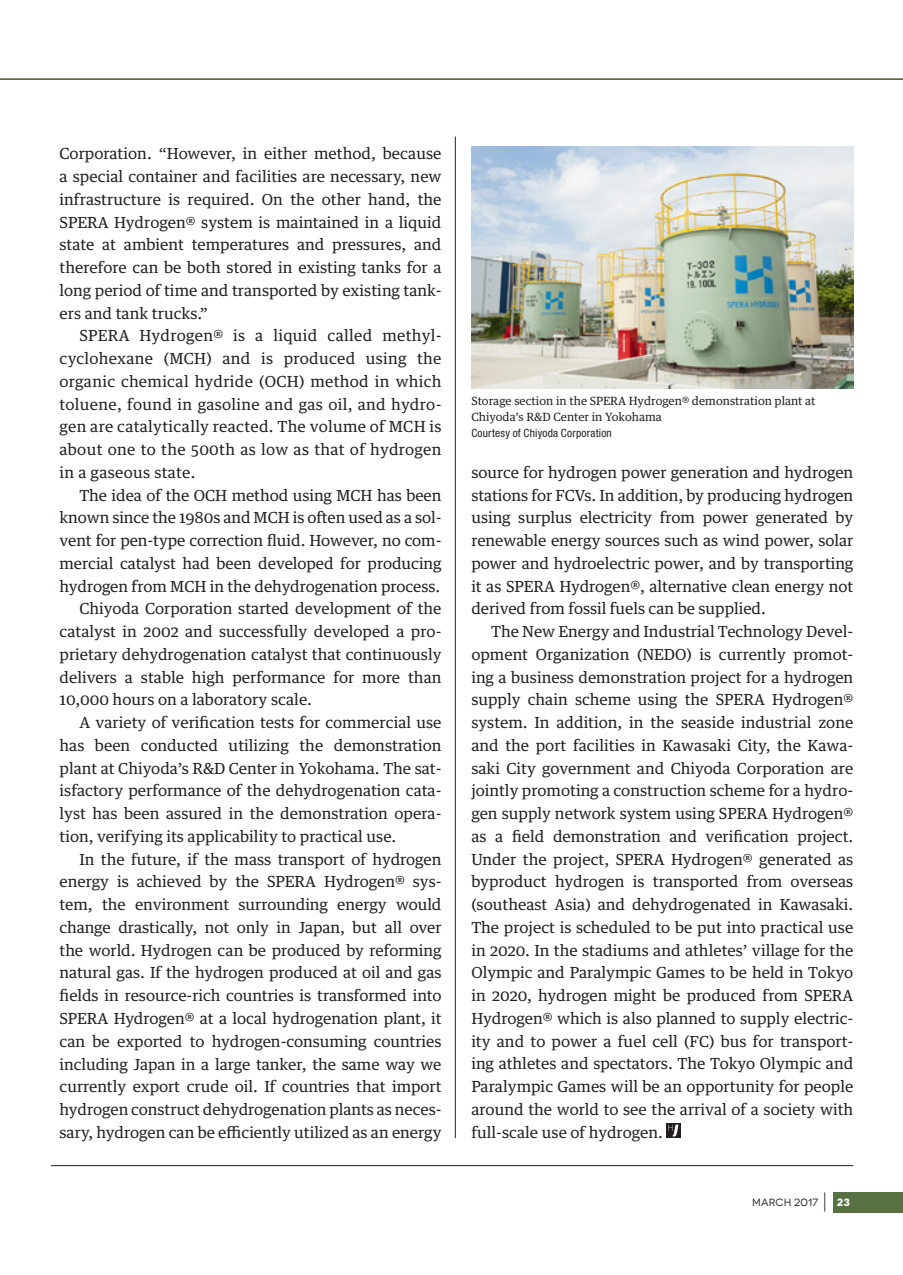
<style>
.page{position:relative;width:903px;height:1275px;background:#fff}
.page>*{position:absolute;margin:0;border:0;box-sizing:border-box;transform-origin:0 0}
.t1{font:15.4px/22.8px "Guardian Text Egyp";letter-spacing:-.005em;color:#231f20;text-align:justify}
.t2{font:11.38px/15.8px "Guardian Text Egyp";color:#231f20}
.t3{font:condensed 11.38px "Helvetica Neue LT Pro";letter-spacing:.015em;color:#231f20}
.t4{font:10.5px "Novecentowide";letter-spacing:.015em;color:#231f20}
.s1{font-weight:300;font-size:22.75px}
.s2{font-weight:700;color:#fff}
</style>
<div class="page">
<div style="left:833px;top:1192px;width:70px;height:20px;background:#587143"></div>
<svg style="left:0;top:78px;width:903px;height:2px"></svg>
<hr style="left:51px;top:1165px;width:802px;height:1px;background:#231f20">
<hr style="left:455px;top:136px;width:1px;height:1002px;background:#231f20">
<svg style="left:666px;top:1123px;width:14px;height:15px"></svg>
<svg style="left:668px;top:1125px;width:10px;height:11px"></svg>
<img style="left:471px;top:146px;width:382px;height:242px">
<p class="t1" style="left:60px;top:141px;width:383px">Corporation. “However, in either method, because a special container and facilities are necessary, new infrastructure is required. On the other hand, the SPERA Hydrogen® system is maintained in a liquid state at ambient temperatures and pressures, and therefore can be both stored in existing tanks for a long period of time and transported by existing tank&shy;ers and tank trucks.”</p>
<p class="t1" style="left:60px;top:323px;width:384px;text-indent:20px">SPERA Hydrogen® is a liquid called methyl&shy;cyclohexane (MCH) and is produced using the organic chemical hydride (OCH) method in which toluene, found in gasoline and gas oil, and hydro&shy;gen are catalytically reacted. The volume of MCH is about one to the 500th as low as that of hydrogen in a gaseous state.</p>
<p class="t1" style="left:79px;top:482px;width:364px">The idea of the OCH method using MCH has been</p>
<p class="t1" style="left:60px;top:505px;width:383px">known since the 1980s and MCH is often used as a sol-</p>
<p class="t1" style="left:60px;top:528px;width:383px">vent for pen-type correction fluid. However, no com-</p>
<p class="t1" style="left:60px;top:550px;width:383px">mercial catalyst had been developed for producing</p>
<p class="t1" style="left:60px;top:573px;width:382px">hydrogen from MCH in the dehydrogenation process.</p>
<p class="t1" style="left:79px;top:596px;width:364px">Chiyoda Corporation started development of the</p>
<p class="t1" style="left:60px;top:619px;width:383px">catalyst in 2002 and successfully developed a pro-</p>
<p class="t1" style="left:60px;top:641px;width:383px">prietary dehydrogenation catalyst that continuously</p>
<p class="t1" style="left:60px;top:664px;width:383px">delivers a stable high performance for more than</p>
<p class="t1" style="left:60px;top:687px;width:254px">10,000 hours on a laboratory scale.</p>
<p class="t1" style="left:79px;top:710px;width:364px">A variety of verification tests for commercial use</p>
<p class="t1" style="left:60px;top:732px;width:383px">has been conducted utilizing the demonstration</p>
<p class="t1" style="left:60px;top:755px;width:383px">plant at Chiyoda’s R&amp;D Center in Yokohama. The sat-</p>
<p class="t1" style="left:60px;top:778px;width:383px">isfactory performance of the dehydrogenation cata-</p>
<p class="t1" style="left:60px;top:801px;width:383px">lyst has been assured in the demonstration opera-</p>
<p class="t1" style="left:60px;top:823px;width:338px">tion, verifying its applicability to practical use.</p>
<p class="t1" style="left:79px;top:846px;width:364px">In the future, if the mass transport of hydrogen</p>
<p class="t1" style="left:60px;top:869px;width:384px">energy is achieved by the SPERA Hydrogen® sys-</p>
<p class="t1" style="left:60px;top:892px;width:383px">tem, the environment surrounding energy would</p>
<p class="t1" style="left:60px;top:914px;width:383px">change drastically, not only in Japan, but all over</p>
<p class="t1" style="left:60px;top:937px;width:383px">the world. Hydrogen can be produced by reforming</p>
<p class="t1" style="left:60px;top:960px;width:384px">natural gas. If the hydrogen produced at oil and gas</p>
<p class="t1" style="left:60px;top:983px;width:383px">fields in resource-rich countries is transformed into</p>
<p class="t1" style="left:60px;top:1005px;width:383px">SPERA Hydrogen® at a local hydrogenation plant, it</p>
<p class="t1" style="left:60px;top:1028px;width:383px">can be exported to hydrogen-consuming countries</p>
<p class="t1" style="left:60px;top:1051px;width:384px">including Japan in a large tanker, the same way we</p>
<p class="t1" style="left:60px;top:1074px;width:383px">currently export crude oil. If countries that import</p>
<p class="t1" style="left:60px;top:1096px;width:383px">hydrogen construct dehydrogenation plants as neces-</p>
<p class="t1" style="left:60px;top:1119px;width:383px">sary, hydrogen can be efficiently utilized as an energy</p>
<p class="t2" style="left:471px;top:392px;width:346px">Storage section in the SPERA Hydrogen® demonstration plant at<br>Chiyoda’s R&amp;D Center in Yokohama</p>
<p class="t3" style="left:471px;top:426px;width:142px">Courtesy of Chiyoda Corporation</p>
<p class="t1" style="left:471px;top:459px;width:384px">source for hydrogen power generation and hydrogen stations for FCVs. In addition, by producing hydrogen using surplus electricity from power generated by renewable energy sources such as wind power, solar power and hydroelectric power, and by transporting it as SPERA Hydrogen®, alternative clean energy not derived from fossil fuels can be supplied.</p>
<p class="t1" style="left:471px;top:619px;width:384px;text-indent:20px">The New Energy and Industrial Technology Devel&shy;opment Organization (NEDO) is currently promot&shy;ing a business demonstration project for a hydrogen supply chain scheme using the SPERA Hydrogen® system. In addition, in the seaside industrial zone and the port facilities in Kawasaki City, the Kawa&shy;saki City government and Chiyoda Corporation are jointly promoting a construction scheme for a hydro&shy;gen supply network system using SPERA Hydrogen® as a field demonstration and verification project.<br>Under the project, SPERA Hydrogen® generated as byproduct hydrogen is transported from overseas (southeast Asia) and dehydrogenated in Kawasaki.<br>The project is scheduled to be put into practical use in 2020. In the stadiums and athletes’ village for the Olympic and Paralympic Games to be held in Tokyo in 2020, hydrogen might be produced from SPERA Hydrogen® which is also planned to supply electric&shy;ity and to power a fuel cell (FC) bus for transport&shy;ing athletes and spectators. The Tokyo Olympic and Paralympic Games will be an opportunity for people around the world to see the arrival of a society with full-scale use of hydrogen.</p>
<p class="t4" style="left:752px;top:1196px;width:99px">MARCH 2017 <span class="s1">|</span> <span class="s2">23</span></p>
</div>
